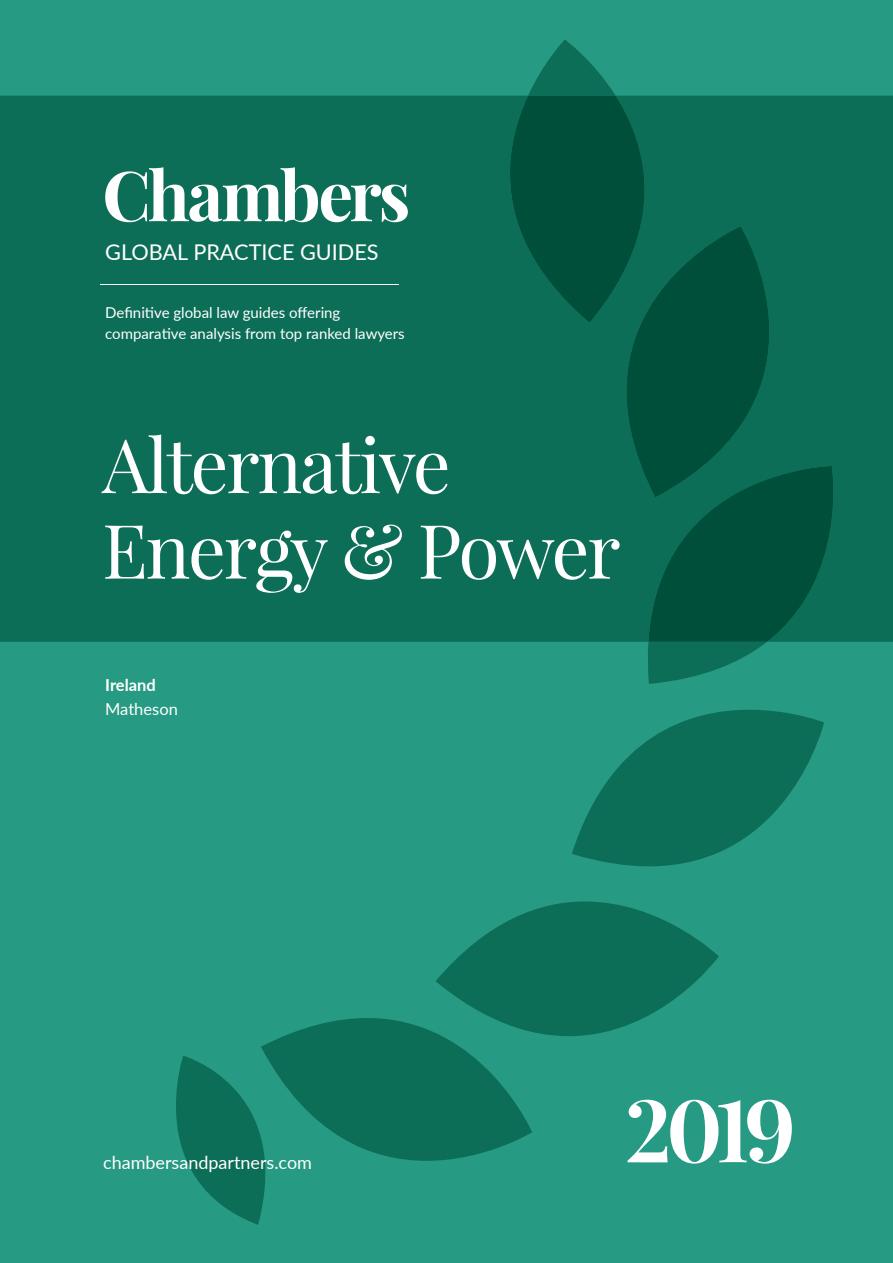
<style>
.page{position:relative;width:893px;height:1263px;background:#269a82}
.page>*{position:absolute;margin:0;border:0;box-sizing:border-box;transform-origin:0 0}
.t1{font:700 86.85px "Playfair Display";color:#fff}
.t2{font:75px/85.5px "Playfair Display";letter-spacing:-.03em;color:#fff}
.t3{font:21.75px "Lato";color:#fff}
.t4{font:18px "Lato";color:#fff}
.t5{font:16.5px "Lato";color:#fff}
.t6{font:700 16.5px "Lato";color:#fff}
.t7{font:15px/21px "Lato";color:#fff}
</style>
<div class="page">
<div style="left:0;top:96px;width:893px;height:546px;background:#0d6e57"></div>
<svg style="left:489px;top:40px;width:180px;height:283px"></svg>
<svg style="left:557px;top:226px;width:288px;height:271px;background:#07614a"></svg>
<svg style="left:648px;top:466px;width:201px;height:218px;background:#09624c"></svg>
<svg style="left:572px;top:710px;width:252px;height:156px"></svg>
<svg style="left:176px;top:901px;width:543px;height:324px"></svg>
<svg style="left:105px;top:167px;width:303px;height:55px;background:#63a193"></svg>
<hr style="left:100px;top:284px;width:299px;height:1px;background:#fff">
<h3 class="t3" style="left:105px;top:237px;width:275px">GLOBAL PRACTICE GUIDES</h3>
<p class="t7" style="left:105px;top:301px;width:301px">Definitive global law guides offering comparative analysis from top ranked lawyers</p>
<h2 class="t2" style="left:102px;top:422px;width:520px">Alternative<br>Energy &amp; Power</h2>
<p class="t6" style="left:105px;top:673px;width:52px">Ireland</p>
<p class="t5" style="left:105px;top:697px;width:74px">Matheson</p>
<p class="t4" style="left:103px;top:1149px;width:210px">chambersandpartners.com</p>
<h1 class="t1" style="left:625px;top:1075px;width:173px">2019</h1>
</div>
